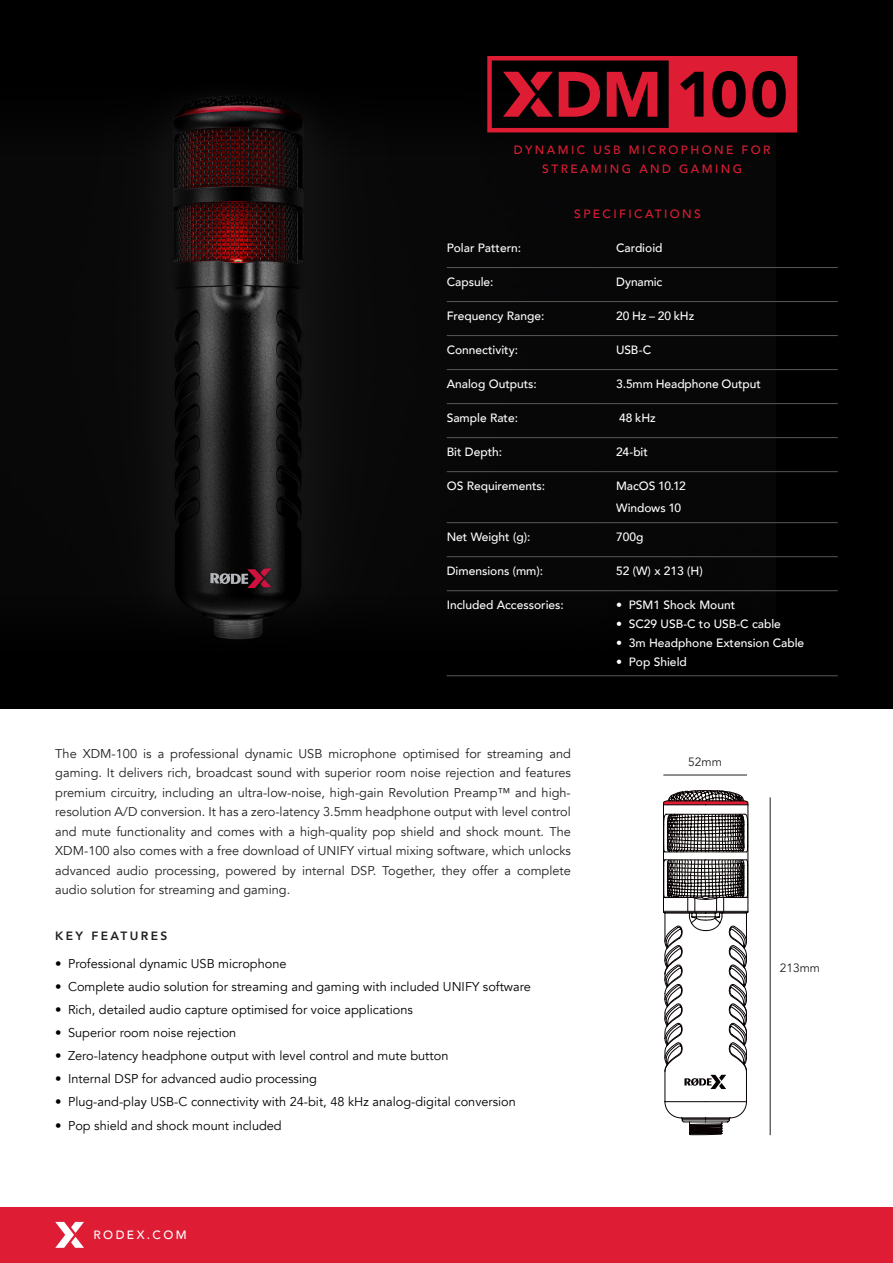
<style>
.page{position:relative;width:893px;height:1263px;background:#fff}
.page>*{position:absolute;margin:0;border:0;box-sizing:border-box;transform-origin:0 0}
.t1{font:12.75px/19.5px "Avenir";color:#231f20;text-align:justify}
.t2{font:12.75px "Avenir";color:#000}
.t3{font:500 12px "Avenir";color:#fff}
.t4{font:500 12px/19.5px "Avenir";letter-spacing:.2em;color:#de1d34;text-align:center}
.t5{font:800 12px "Avenir";letter-spacing:.2em;color:#231f20}
.t6{font:500 12px "Avenir";letter-spacing:.2em;color:#fff}
.t7{font:12px "Avenir";color:#231f20}
</style>
<div class="page">
<div style="left:0;top:0;width:893px;height:708px;background:#000"></div>
<img style="left:108px;top:95px;width:667px;height:545px">
<div style="left:0;top:1208px;width:893px;height:55px;background:#de1d34"></div>
<svg style="left:55px;top:1222px;width:29px;height:26px"></svg>
<hr style="left:595px;top:267px;width:243px;height:1px;background:#57585a">
<hr style="left:595px;top:301px;width:243px;height:1px;background:#57585a">
<hr style="left:595px;top:335px;width:243px;height:1px;background:#57585a">
<hr style="left:595px;top:369px;width:243px;height:1px;background:#57585a">
<hr style="left:595px;top:403px;width:243px;height:1px;background:#57585a">
<hr style="left:595px;top:437px;width:243px;height:1px;background:#57585a">
<hr style="left:595px;top:471px;width:243px;height:1px;background:#57585a">
<hr style="left:595px;top:522px;width:243px;height:1px;background:#57585a">
<hr style="left:595px;top:556px;width:243px;height:1px;background:#57585a">
<hr style="left:595px;top:590px;width:243px;height:1px;background:#57585a">
<hr style="left:595px;top:675px;width:243px;height:1px;background:#57585a">
<hr style="left:447px;top:267px;width:148px;height:1px;background:#57585a">
<hr style="left:447px;top:301px;width:148px;height:1px;background:#57585a">
<hr style="left:447px;top:335px;width:148px;height:1px;background:#57585a">
<hr style="left:447px;top:369px;width:148px;height:1px;background:#57585a">
<hr style="left:447px;top:403px;width:148px;height:1px;background:#57585a">
<hr style="left:447px;top:437px;width:148px;height:1px;background:#57585a">
<hr style="left:447px;top:471px;width:148px;height:1px;background:#57585a">
<hr style="left:447px;top:522px;width:148px;height:1px;background:#57585a">
<hr style="left:447px;top:556px;width:148px;height:1px;background:#57585a">
<hr style="left:447px;top:590px;width:148px;height:1px;background:#57585a">
<hr style="left:447px;top:675px;width:148px;height:1px;background:#57585a">
<svg style="left:487px;top:56px;width:310px;height:77px"></svg>
<svg style="left:663px;top:790px;width:85px;height:345px"></svg>
<hr style="left:770px;top:797px;width:1px;height:338px;background:#231f20">
<hr style="left:663px;top:775px;width:84px;height:1px;background:#231f20">
<p class="t4" style="left:514px;top:139px;width:258px">DYNAMIC USB MICROPHONE FOR<br>STREAMING AND GAMING</p>
<p class="t4" style="left:574px;top:204px;width:128px">SPECIFICATIONS</p>
<p class="t3" style="left:447px;top:237px;width:76px">Polar Pattern:</p>
<p class="t3" style="left:616px;top:237px;width:48px">Cardioid</p>
<p class="t3" style="left:447px;top:271px;width:48px">Capsule:</p>
<p class="t3" style="left:616px;top:271px;width:48px">Dynamic</p>
<p class="t3" style="left:447px;top:305px;width:99px">Frequency Range:</p>
<p class="t3" style="left:616px;top:305px;width:80px">20 Hz – 20 kHz</p>
<p class="t3" style="left:447px;top:339px;width:73px">Connectivity:</p>
<p class="t3" style="left:616px;top:339px;width:37px">USB-C</p>
<p class="t3" style="left:447px;top:373px;width:92px">Analog Outputs:</p>
<p class="t3" style="left:616px;top:373px;width:146px">3.5mm Headphone Output</p>
<p class="t3" style="left:447px;top:407px;width:73px">Sample Rate:</p>
<p class="t3" style="left:619px;top:407px;width:38px">48 kHz</p>
<p class="t3" style="left:447px;top:441px;width:57px">Bit Depth:</p>
<p class="t3" style="left:616px;top:441px;width:33px">24-bit</p>
<p class="t3" style="left:447px;top:475px;width:100px">OS Requirements:</p>
<p class="t3" style="left:616px;top:475px;width:71px">MacOS 10.12</p>
<p class="t3" style="left:616px;top:497px;width:67px">Windows 10</p>
<p class="t3" style="left:447px;top:526px;width:85px">Net Weight (g):</p>
<p class="t3" style="left:616px;top:526px;width:29px">700g</p>
<p class="t3" style="left:447px;top:560px;width:98px">Dimensions (mm):</p>
<p class="t3" style="left:616px;top:560px;width:88px">52 (W) x 213 (H)</p>
<p class="t3" style="left:447px;top:594px;width:119px">Included Accessories:</p>
<p class="t3" style="left:616px;top:594px;width:121px">• PSM1 Shock Mount</p>
<p class="t3" style="left:616px;top:613px;width:166px">• SC29 USB-C to USB-C cable</p>
<p class="t3" style="left:616px;top:632px;width:190px">• 3m Headphone Extension Cable</p>
<p class="t3" style="left:616px;top:651px;width:72px">• Pop Shield</p>
<p class="t1" style="left:55px;top:744px;width:517px">The XDM-100 is a professional dynamic USB microphone optimised for streaming and gaming. It delivers rich, broadcast sound with superior room noise rejection and features premium circuitry, including an ultra-low-noise, high-gain Revolution Preamp™ and high&shy;resolution A/D conversion. It has a zero-latency 3.5mm headphone output with level control and mute functionality and comes with a high-quality pop shield and shock mount. The XDM-100 also comes with a free download of UNIFY virtual mixing software, which unlocks advanced audio processing, powered by internal DSP. Together, they offer a complete audio solution for streaming and gaming.</p>
<p class="t5" style="left:55px;top:927px;width:114px">KEY FEATURES</p>
<p class="t2" style="left:55px;top:956px;width:233px">• Professional dynamic USB microphone</p>
<p class="t2" style="left:55px;top:979px;width:477px">• Complete audio solution for streaming and gaming with included UNIFY software</p>
<p class="t2" style="left:55px;top:1002px;width:359px">• Rich, detailed audio capture optimised for voice applications</p>
<p class="t2" style="left:55px;top:1025px;width:183px">• Superior room noise rejection</p>
<p class="t2" style="left:55px;top:1048px;width:395px">• Zero-latency headphone output with level control and mute button</p>
<p class="t2" style="left:55px;top:1071px;width:263px">• Internal DSP for advanced audio processing</p>
<p class="t2" style="left:55px;top:1094px;width:462px">• Plug-and-play USB-C connectivity with 24-bit, 48 kHz analog-digital conversion</p>
<p class="t2" style="left:55px;top:1118px;width:228px">• Pop shield and shock mount included</p>
<p class="t6" style="left:94px;top:1224px;width:95px">RODEX.COM</p>
<p class="t7" style="left:688px;top:755px;width:35px">52mm</p>
<p class="t7" style="left:780px;top:961px;width:42px">213mm</p>
</div>
